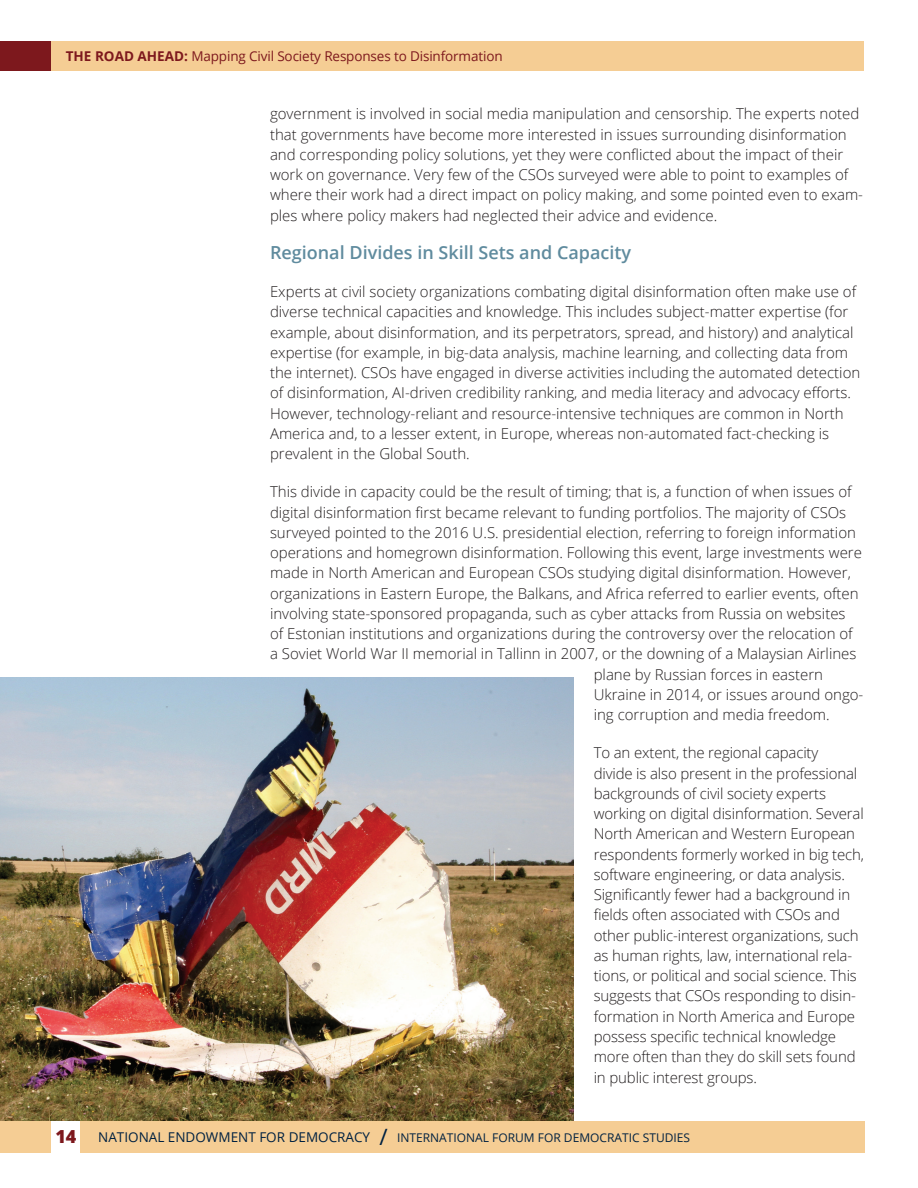
<style>
.page{position:relative;width:918px;height:1188px;background:#fff}
.page>*{position:absolute;margin:0;border:0;box-sizing:border-box;transform-origin:0 0}
.header_2{font:600 18px "Open Sans";color:#5f8b9e}
.Main_Text{font:300 15px/20.2px "Open Sans";color:#231f20}
.t1{font:13.5px "Open Sans";letter-spacing:-.01em;color:#7d181d}
.t2{font:12px "Open Sans";color:#002141}
.s1{font-weight:700}
.s2{font-weight:800;font-size:18px;color:#7d181d}
.s3{font-size:13.5px}
.s4{font-size:22.5px}
</style>
<div class="page">
<div style="left:48px;top:41px;width:816px;height:29px;background:#f5cd94"></div>
<div style="left:0;top:41px;width:51px;height:29px;background:#7d181d"></div>
<div style="left:0;top:1121px;width:865px;height:32px;background:#f5cd94"></div>
<div style="left:52px;top:1117px;width:28px;height:38px;background:#fff"></div>
<img style="left:0;top:677px;width:573px;height:443px">
<p class="t1" style="left:66px;top:47px;width:438px"><span class="s1">THE ROAD AHEAD:</span> Mapping Civil Society Responses to Disinformation</p>
<p class="Main_Text" style="left:270px;top:104px;width:595px">government is involved in social media manipulation and censorship. The experts noted that governments have become more interested in issues surrounding disinformation and corresponding policy solutions, yet they were conflicted about the impact of their work on governance. Very few of the CSOs surveyed were able to point to examples of where their work had a direct impact on policy making, and some pointed even to exam&shy;ples where policy makers had neglected their advice and evidence.</p>
<p class="header_2" style="left:270px;top:240px;width:363px">Regional Divides in Skill Sets and Capacity</p>
<p class="Main_Text" style="left:270px;top:281px;width:592px">Experts at civil society organizations combating digital disinformation often make use of diverse technical capacities and knowledge. This includes subject-matter expertise (for example, about disinformation, and its perpetrators, spread, and history) and analytical expertise (for example, in big-data analysis, machine learning, and collecting data from the internet). CSOs have engaged in diverse activities including the automated detection of disinformation, AI-driven credibility ranking, and media literacy and advocacy efforts.<br>However, technology-reliant and resource-intensive techniques are common in North America and, to a lesser extent, in Europe, whereas non-automated fact-checking is prevalent in the Global South.</p>
<p class="Main_Text" style="left:270px;top:482px;width:583px">This divide in capacity could be the result of timing; that is, a function of when issues of</p>
<p class="Main_Text" style="left:270px;top:502px;width:578px">digital disinformation first became relevant to funding portfolios. The majority of CSOs</p>
<p class="Main_Text" style="left:270px;top:522px;width:588px">surveyed pointed to the 2016 U.S. presidential election, referring to foreign information</p>
<p class="Main_Text" style="left:270px;top:542px;width:594px">operations and homegrown disinformation. Following this event, large investments were</p>
<p class="Main_Text" style="left:270px;top:563px;width:582px">made in North American and European CSOs studying digital disinformation. However,</p>
<p class="Main_Text" style="left:270px;top:583px;width:590px">organizations in Eastern Europe, the Balkans, and Africa referred to earlier events, often</p>
<p class="Main_Text" style="left:270px;top:603px;width:577px">involving state-sponsored propaganda, such as cyber attacks from Russia on websites</p>
<p class="Main_Text" style="left:270px;top:623px;width:584px">of Estonian institutions and organizations during the controversy over the relocation of</p>
<p class="Main_Text" style="left:270px;top:644px;width:588px">a Soviet World War II memorial in Tallinn in 2007, or the downing of a Malaysian Airlines</p>
<p class="Main_Text" style="left:594px;top:664px;width:231px">plane by Russian forces in eastern</p>
<p class="Main_Text" style="left:594px;top:684px;width:271px">Ukraine in 2014, or issues around ongo-</p>
<p class="Main_Text" style="left:594px;top:704px;width:237px">ing corruption and media freedom.</p>
<p class="Main_Text" style="left:594px;top:743px;width:272px">To an extent, the regional capacity<br>divide is also present in the professional backgrounds of civil society experts working on digital disinformation. Several North American and Western European respondents formerly worked in big tech, software engineering, or data analysis.<br>Significantly fewer had a background in fields often associated with CSOs and other public-interest organizations, such as human rights, law, international rela&shy;tions, or political and social science. This suggests that CSOs responding to disin&shy;formation in North America and Europe possess specific technical knowledge more often than they do skill sets found in public interest groups.</p>
<p class="t2" style="left:55px;top:1129px;width:636px"><span class="s2">14</span> <span class="s3">NATIONAL ENDOWMENT FOR DEMOCRACY</span> <span class="s4">/</span> INTERNATIONAL FORUM FOR DEMOCRATIC STUDIES</p>
</div>
